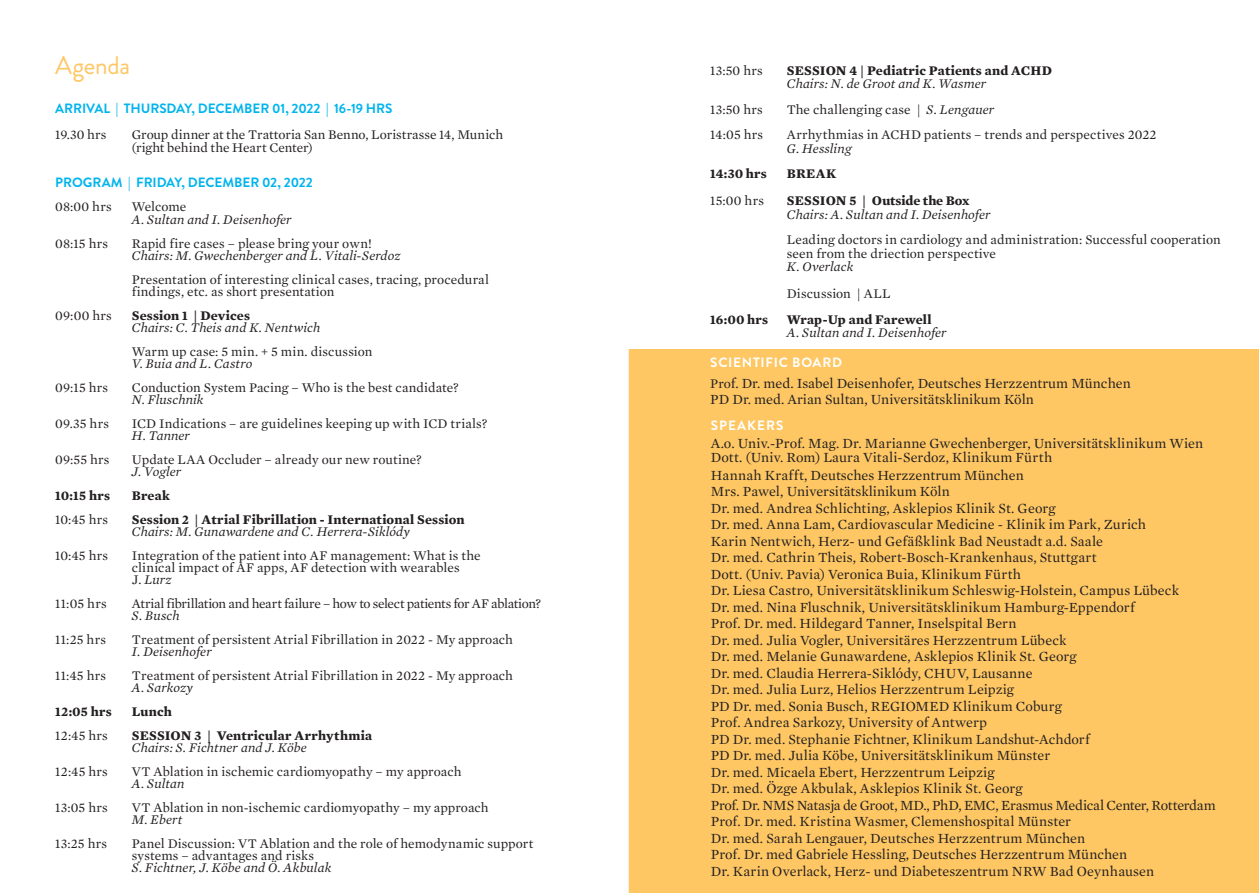
<style>
.page{position:relative;width:1259px;height:893px;background:#fff}
.page>*{position:absolute;margin:0;border:0;box-sizing:border-box;transform-origin:0 0}
.Body_Text_9_5_12{font:25.5px "Brandon Grotesque";letter-spacing:-.01em;color:#fec764}
.Body_Text_9_5_12-2{font:14.25px/16.5px "Mercury Text G1";letter-spacing:.005em;color:#231f20}
.Body_Text_9_5_12-3{font:13.5px/12px "Mercury Text G1";letter-spacing:.005em;color:#231f20}
.Body_Text_9_5_12-4{font:700 13.5px/12px "Mercury Text G1";letter-spacing:.015em;color:#231f20}
.Body_Text_9_5_12-5{font:italic 13.5px/13.5px "Mercury Text G1";letter-spacing:.005em;color:#231f20}
.Body_Text_9_5_12-6{font:13.5px/12px "Mercury Text G1";letter-spacing:-.025em;color:#231f20}
.Body_Text_9_5_12-7{font:700 13.5px "Brandon Grotesque";letter-spacing:-.005em;color:#00b4ed}
.Body_Text_9_5_12-8{font:700 13.5px "Brandon Grotesque";letter-spacing:.055em;color:#fff}
.Body_Text_9_5_12-9{font:700 13.5px "Brandon Grotesque";letter-spacing:.08em;color:#fff}
.s1{font-style:normal}
.s2{font-weight:700;font-style:normal}
.s3{font-style:italic}
.s4{font-weight:400;font-style:italic}
.s5{font-size:13.5px}
</style>
<div class="page">
<div style="left:629px;top:349px;width:630px;height:544px;background:#fec764"></div>
<p class="Body_Text_9_5_12" style="left:55px;top:48px;width:76px">Agenda</p>
<p class="Body_Text_9_5_12-7" style="left:55px;top:99px;width:338px">ARRIVAL | THURSDAY, DECEMBER 01, 2022 | 16-19 HRS</p>
<p class="Body_Text_9_5_12-3" style="left:55px;top:128px;width:53px">19.30 hrs</p>
<p class="Body_Text_9_5_12-3" style="left:132px;top:127px;width:373px;line-height:13.5px">Group dinner at the Trattoria San Benno, Loristrasse 14, Munich (right behind the Heart Center)</p>
<p class="Body_Text_9_5_12-7" style="left:55px;top:173px;width:259px">PROGRAM | FRIDAY, DECEMBER 02, 2022</p>
<p class="Body_Text_9_5_12-3" style="left:55px;top:200px;width:58px">08:00 hrs</p>
<p class="Body_Text_9_5_12-5" style="left:132px;top:199px;width:161px"><span class="s1">Welcome<br></span>A. Sultan and I. Deisenhofer</p>
<p class="Body_Text_9_5_12-3" style="left:55px;top:238px;width:54px">08:15 hrs</p>
<p class="Body_Text_9_5_12-5" style="left:132px;top:238px;width:270px;line-height:12px"><span class="s1">Rapid fire cases – please bring your own!<br></span>Chairs: M. Gwechenberger and L. Vitali-Serdoz</p>
<p class="Body_Text_9_5_12-3" style="left:132px;top:274px;width:359px">Presentation of interesting clinical cases, tracing, procedural findings, etc. as short presentation</p>
<p class="Body_Text_9_5_12-3" style="left:55px;top:310px;width:58px">09:00 hrs</p>
<p class="Body_Text_9_5_12-5" style="left:132px;top:310px;width:190px;line-height:12px"><span class="s2">Session 1 | Devices<br></span>Chairs: C. Theis and K. Nentwich</p>
<p class="Body_Text_9_5_12-3" style="left:132px;top:346px;width:242px">Warm up case: 5 min. + 5 min. discussion<br><span class="s3">V. Buia and L. Castro</span></p>
<p class="Body_Text_9_5_12-3" style="left:55px;top:382px;width:54px">09:15 hrs</p>
<p class="Body_Text_9_5_12-3" style="left:132px;top:382px;width:328px">Conduction System Pacing – Who is the best candidate?<br><span class="s3">N. Fluschnik</span></p>
<p class="Body_Text_9_5_12-3" style="left:55px;top:418px;width:55px">09.35 hrs</p>
<p class="Body_Text_9_5_12-3" style="left:132px;top:418px;width:357px">ICD Indications – are guidelines keeping up with ICD trials?<br><span class="s3">H. Tanner</span></p>
<p class="Body_Text_9_5_12-3" style="left:55px;top:454px;width:56px">09:55 hrs</p>
<p class="Body_Text_9_5_12-3" style="left:132px;top:454px;width:291px">Update LAA Occluder – already our new routine?<br><span class="s3">J. Vogler</span></p>
<p class="Body_Text_9_5_12-4" style="left:55px;top:490px;width:56px">10:15 hrs</p>
<p class="Body_Text_9_5_12-4" style="left:132px;top:490px;width:40px">Break</p>
<p class="Body_Text_9_5_12-3" style="left:55px;top:514px;width:54px">10:45 hrs</p>
<p class="Body_Text_9_5_12-4" style="left:132px;top:514px;width:334px">Session 2 | Atrial Fibrillation - International Session<br><span class="s4">Chairs: M. Gunawardene and C. Herrera-Siklódy</span></p>
<p class="Body_Text_9_5_12-3" style="left:55px;top:550px;width:54px">10:45 hrs</p>
<p class="Body_Text_9_5_12-3" style="left:132px;top:550px;width:350px">Integration of the patient into AF management: What is the clinical impact of AF apps, AF detection with wearables<br>J. <span class="s3">Lurz</span></p>
<p class="Body_Text_9_5_12-3" style="left:55px;top:598px;width:53px">11:05 hrs</p>
<p class="Body_Text_9_5_12-6" style="left:132px;top:598px;width:410px">Atrial fibrillation and heart failure – how to select patients for AF ablation?<br><span class="s3">S. Busch</span></p>
<p class="Body_Text_9_5_12-3" style="left:55px;top:634px;width:52px">11:25 hrs</p>
<p class="Body_Text_9_5_12-3" style="left:132px;top:634px;width:383px">Treatment of persistent Atrial Fibrillation in 2022 - My approach<br><span class="s3">I. Deisenhofer</span></p>
<p class="Body_Text_9_5_12-3" style="left:55px;top:670px;width:52px">11:45 hrs</p>
<p class="Body_Text_9_5_12-3" style="left:132px;top:670px;width:383px">Treatment of persistent Atrial Fibrillation in 2022 - My approach<br><span class="s3">A. Sarkozy</span></p>
<p class="Body_Text_9_5_12-4" style="left:55px;top:706px;width:58px">12:05 hrs</p>
<p class="Body_Text_9_5_12-4" style="left:132px;top:706px;width:42px">Lunch</p>
<p class="Body_Text_9_5_12-3" style="left:55px;top:730px;width:54px">12:45 hrs</p>
<p class="Body_Text_9_5_12-4" style="left:132px;top:730px;width:242px">SESSION 3 | Ventricular Arrhythmia<br><span class="s4">Chairs: S. Fichtner and J. Köbe</span></p>
<p class="Body_Text_9_5_12-3" style="left:55px;top:766px;width:54px">12:45 hrs</p>
<p class="Body_Text_9_5_12-3" style="left:132px;top:766px;width:331px">VT Ablation in ischemic cardiomyopathy – my approach<br><span class="s3">A. Sultan</span></p>
<p class="Body_Text_9_5_12-3" style="left:55px;top:802px;width:54px">13:05 hrs</p>
<p class="Body_Text_9_5_12-3" style="left:132px;top:802px;width:358px">VT Ablation in non-ischemic cardiomyopathy – my approach<br><span class="s3">M. Ebert</span></p>
<p class="Body_Text_9_5_12-3" style="left:55px;top:838px;width:53px">13:25 hrs</p>
<p class="Body_Text_9_5_12-3" style="left:132px;top:838px;width:403px">Panel Discussion: VT Ablation and the role of hemodynamic support systems – advantages and risks<br><span class="s3">S. Fichtner, J. Köbe and Ö. Akbulak</span></p>
<p class="Body_Text_9_5_12-3" style="left:710px;top:64px;width:54px">13:50 hrs</p>
<p class="Body_Text_9_5_12-4" style="left:787px;top:63px;width:267px;line-height:13.5px">SESSION 4 | Pediatric Patients and ACHD<br><span class="s4">Chairs: N. de Groot and K. Wasmer</span></p>
<p class="Body_Text_9_5_12-3" style="left:710px;top:103px;width:54px">13:50 hrs</p>
<p class="Body_Text_9_5_12-3" style="left:787px;top:103px;width:209px">The challenging case | <span class="s3">S. Lengauer</span></p>
<p class="Body_Text_9_5_12-3" style="left:710px;top:129px;width:54px">14:05 hrs</p>
<p class="Body_Text_9_5_12-3" style="left:787px;top:128px;width:371px;line-height:13.5px">Arrhythmias in ACHD patients – trends and perspectives 2022<br><span class="s3">G. Hessling</span></p>
<p class="Body_Text_9_5_12-4" style="left:710px;top:168px;width:58px">14:30 hrs</p>
<p class="Body_Text_9_5_12-4" style="left:787px;top:168px;width:51px">BREAK</p>
<p class="Body_Text_9_5_12-3" style="left:710px;top:195px;width:55px">15:00 hrs</p>
<p class="Body_Text_9_5_12-5" style="left:787px;top:194px;width:205px"><span class="s2">SESSION 5 | Outside the Box<br></span>Chairs: A. Sultan and I. Deisenhofer</p>
<p class="Body_Text_9_5_12-3" style="left:787px;top:233px;width:435px;line-height:13.5px">Leading doctors in cardiology and administration: Successful cooperation seen from the driection perspective<br><span class="s3">K. Overlack</span></p>
<p class="Body_Text_9_5_12-3" style="left:787px;top:288px;width:105px">Discussion | ALL</p>
<p class="Body_Text_9_5_12-4" style="left:710px;top:313px;width:59px">16:00 hrs</p>
<p class="Body_Text_9_5_12-5" style="left:787px;top:313px;width:161px"><span class="s2">Wrap-Up and Farewell<br></span>A. Sultan and I. Deisenhofer</p>
<p class="Body_Text_9_5_12-8" style="left:710px;top:353px;width:133px">SCIENTIFIC BOARD</p>
<p class="Body_Text_9_5_12-2" style="left:710px;top:375px;width:422px"><span class="s5">Pro</span>f. Dr. med. Isabel Deisenhofer, Deutsches Herzzentrum München<br>PD Dr. med. Arian Sultan, Universitätsklinikum Köln</p>
<p class="Body_Text_9_5_12-9" style="left:711px;top:416px;width:74px">SPEAKERS</p>
<p class="Body_Text_9_5_12-2" style="left:710px;top:437px;width:494px;line-height:13.5px">A.o. Univ.-Prof. Mag. Dr. Marianne Gwechenberger, Universitätsklinikum Wien<br>Dott. (Univ. Rom) Laura Vitali-Serdoz, Klinikum Fürth</p>
<p class="Body_Text_9_5_12-2" style="left:710px;top:467px;width:506px">Hannah Krafft, Deutsches Herzzentrum München<br>Mrs. Pawel, Universitätsklinikum Köln<br>Dr. med. Andrea Schlichting, Asklepios Klinik St. Georg<br>Dr. med. Anna Lam, Cardiovascular Medicine - Klinik im Park, Zurich<br>Karin Nentwich, Herz- und Gefäßklink Bad Neustadt a.d. Saale<br>Dr. med. Cathrin Theis, Robert-Bosch-Krankenhaus, Stuttgart<br>Dott. (Univ. Pavia) Veronica Buia, Klinikum Fürth<br>Dr. Liesa Castro, Universitätsklinikum Schleswig-Holstein, Campus Lübeck<br>Dr. med. Nina Fluschnik, Universitätsklinikum Hamburg-Eppendorf<br>Prof. Dr. med. Hildegard Tanner, Inselspital Bern<br>Dr. med. Julia Vogler, Universitäres Herzzentrum Lübeck<br>Dr. med. Melanie Gunawardene, Asklepios Klinik St. Georg<br>Dr. med. Claudia Herrera-Siklódy, CHUV, Lausanne<br>Dr. med. Julia Lurz, Helios Herzzentrum Leipzig<br>PD Dr. med. Sonia Busch, REGIOMED Klinikum Coburg<br>Prof. Andrea Sarkozy, University of Antwerp<br>PD Dr. med. Stephanie Fichtner, Klinikum Landshut-Achdorf<br>PD Dr. med. Julia Köbe, Universitätsklinikum Münster<br>Dr. med. Micaela Ebert, Herzzentrum Leipzig<br>Dr. med. Özge Akbulak, Asklepios Klinik St. Georg<br>Prof. Dr. NMS Natasja de Groot, MD., PhD, EMC, Erasmus Medical Center, Rotterdam Prof. Dr. med. Kristina Wasmer, Clemenshospital Münster<br>Dr. med. Sarah Lengauer, Deutsches Herzzentrum München<br>Prof. Dr. med Gabriele Hessling, Deutsches Herzzentrum München<br>Dr. Karin Overlack, Herz- und Diabeteszentrum NRW Bad Oeynhausen</p>
</div>
